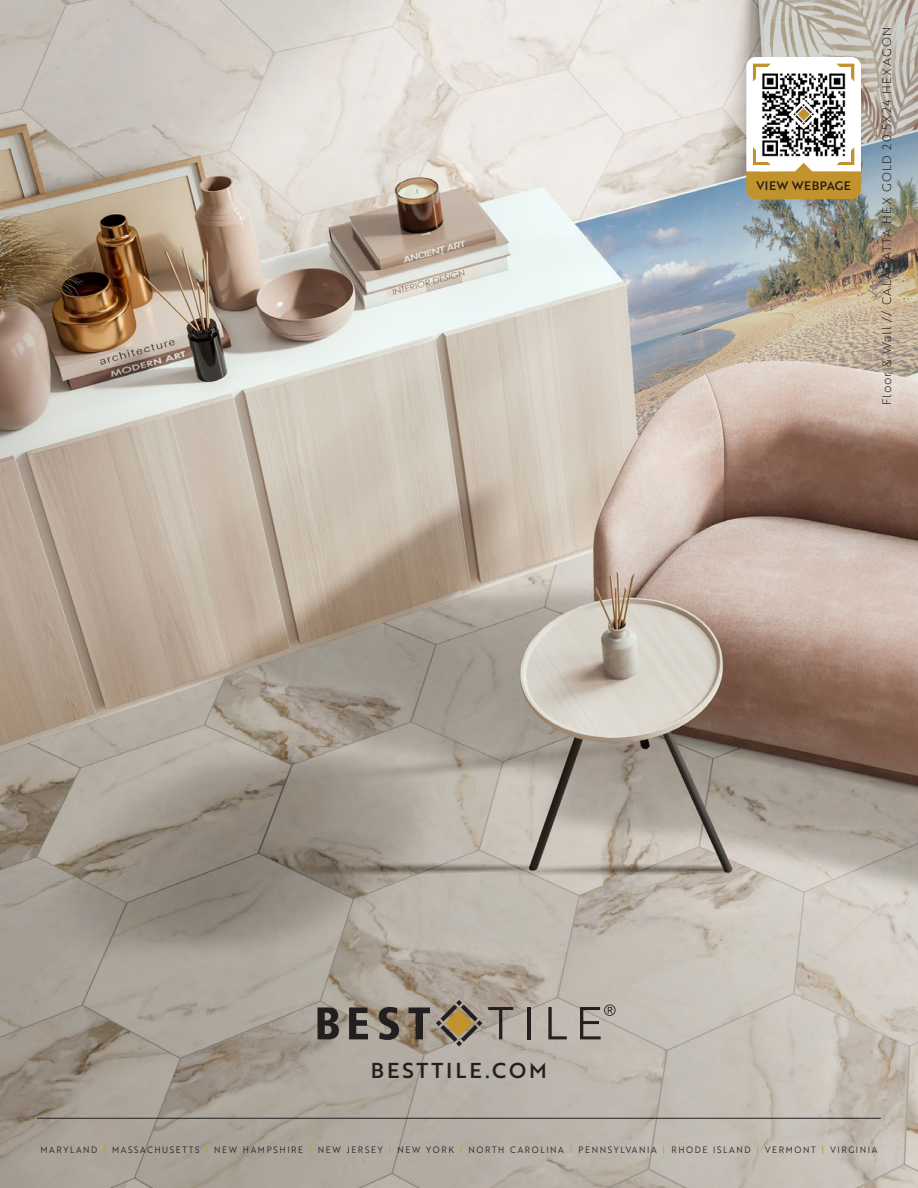
<style>
.page{position:relative;width:918px;height:1188px;background:#fff}
.page>*{position:absolute;margin:0;border:0;box-sizing:border-box;transform-origin:0 0}
.t1{font:21px "Brother 1816 Medium";letter-spacing:.14em;color:#231f20}
.t2{font:12px "Brother 1816 Light";letter-spacing:.115em;color:#231f20}
.t3{font:12px "Brother 1816 Medium";letter-spacing:.04em;color:#231f20}
.t4{font:9px "Brother 1816 Book";letter-spacing:.19em;color:#231f20;scale:.94 1}
.s1{color:#c2922c}
</style>
<div class="page">
<img style="left:0;top:0;width:918px;height:1188px">
<svg style="left:746px;top:57px;width:115px;height:142px"></svg>
<svg style="left:436px;top:1000px;width:46px;height:46px;background:#94846a"></svg>
<svg style="left:488px;top:1007px;width:25px;height:32px"></svg>
<hr style="left:528px;top:1007px;width:3px;height:32px;background:#231f20">
<svg style="left:548px;top:1007px;width:19px;height:32px"></svg>
<svg style="left:318px;top:1007px;width:21px;height:32px"></svg>
<svg style="left:349px;top:1007px;width:19px;height:32px"></svg>
<svg style="left:379px;top:1007px;width:20px;height:33px"></svg>
<svg style="left:409px;top:1007px;width:21px;height:32px"></svg>
<svg style="left:580px;top:1005px;width:36px;height:34px"></svg>
<hr style="left:37px;top:1118px;width:844px;height:1px;background:#231f20">
<p class="t3" style="left:756px;top:177px;width:96px">VIEW WEBPAGE</p>
<p class="t2" style="left:878px;top:405px;width:380px;rotate:-90deg">Floor &amp; Wall // CALACATTA HEX GOLD 20.5X24 HEXAGON</p>
<p class="t1" style="left:371px;top:1055px;width:178px">BESTTILE.COM</p>
<p class="t4" style="left:40px;top:1143px;width:892px">MARYLAND <span class="s1">|</span> MASSACHUSETTS <span class="s1">|</span> NEW HAMPSHIRE <span class="s1">|</span> NEW JERSEY <span class="s1">|</span> NEW YORK <span class="s1">|</span> NORTH CAROLINA <span class="s1">|</span> PENNSYLVANIA <span class="s1">|</span> RHODE ISLAND <span class="s1">|</span> VERMONT <span class="s1">|</span> VIRGINIA</p>
</div>
